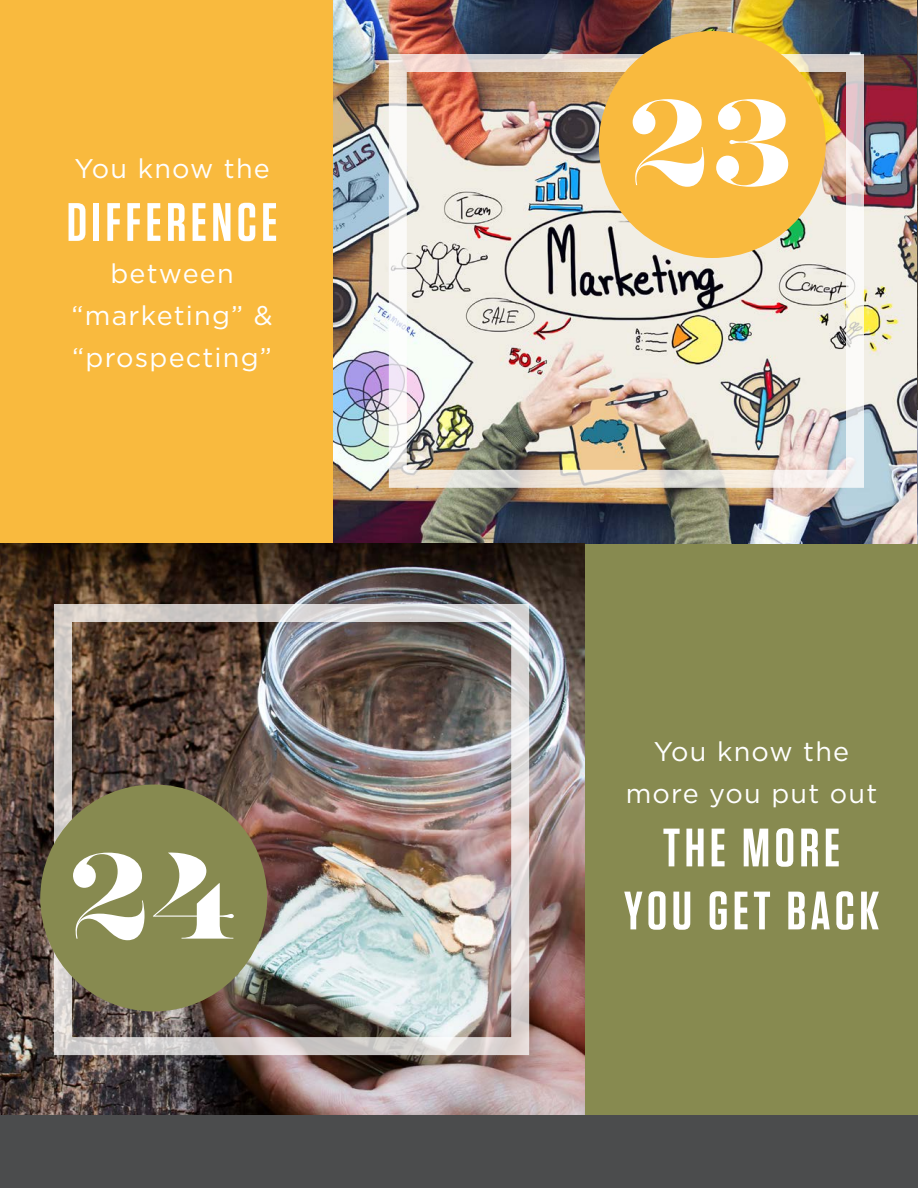
<style>
.page{position:relative;width:918px;height:1188px;background:#fff}
.page>*{position:absolute;margin:0;border:0;box-sizing:border-box;transform-origin:0 0}
.t1{font:800 136.5px "Majesti Banner";color:#fff}
.t2{font:600 54px "Tungsten";letter-spacing:.085em;color:#fff}
.t3{font:27px/42px "Gotham";letter-spacing:.045em;color:#fff;text-align:center}
</style>
<div class="page">
<img style="left:333px;top:0;width:584px;height:544px">
<img style="left:917px;top:410px;width:1px;height:134px">
<div style="left:0;top:1115px;width:918px;height:73px;background:#4b4c4d"></div>
<div style="left:0;top:0;width:333px;height:544px;background:#f9ba3e"></div>
<div style="left:389px;top:54px;width:475px;height:434px;border:18px solid #fff"></div>
<div style="left:599px;top:31px;width:227px;height:227px;background:#f9ba3e;border-radius:50%"></div>
<img style="left:0;top:544px;width:585px;height:571px">
<div style="left:54px;top:604px;width:475px;height:451px;border:18px solid #fff"></div>
<div style="left:40px;top:784px;width:227px;height:227px;background:#878a50;border-radius:50%"></div>
<img style="left:917px;top:0;width:1px;height:410px">
<div style="left:585px;top:544px;width:333px;height:571px;background:#878a50"></div>
<p class="t3" style="left:74px;top:147px;width:197px">You know the</p>
<p class="t2" style="left:67px;top:194px;width:212px">DIFFERENCE</p>
<p class="t3" style="left:72px;top:252px;width:202px">between “marketing” &amp;</p>
<p class="t3" style="left:72px;top:336px;width:201px">“prospecting”</p>
<p class="t1" style="left:68px;top:807px;width:171px">24</p>
<p class="t1" style="left:627px;top:54px;width:168px">23</p>
<p class="t3" style="left:626px;top:730px;width:253px">You know the more you put out</p>
<p class="t2" style="left:663px;top:819px;width:179px">THE MORE</p>
<p class="t2" style="left:624px;top:882px;width:256px">YOU GET BACK</p>
</div>
